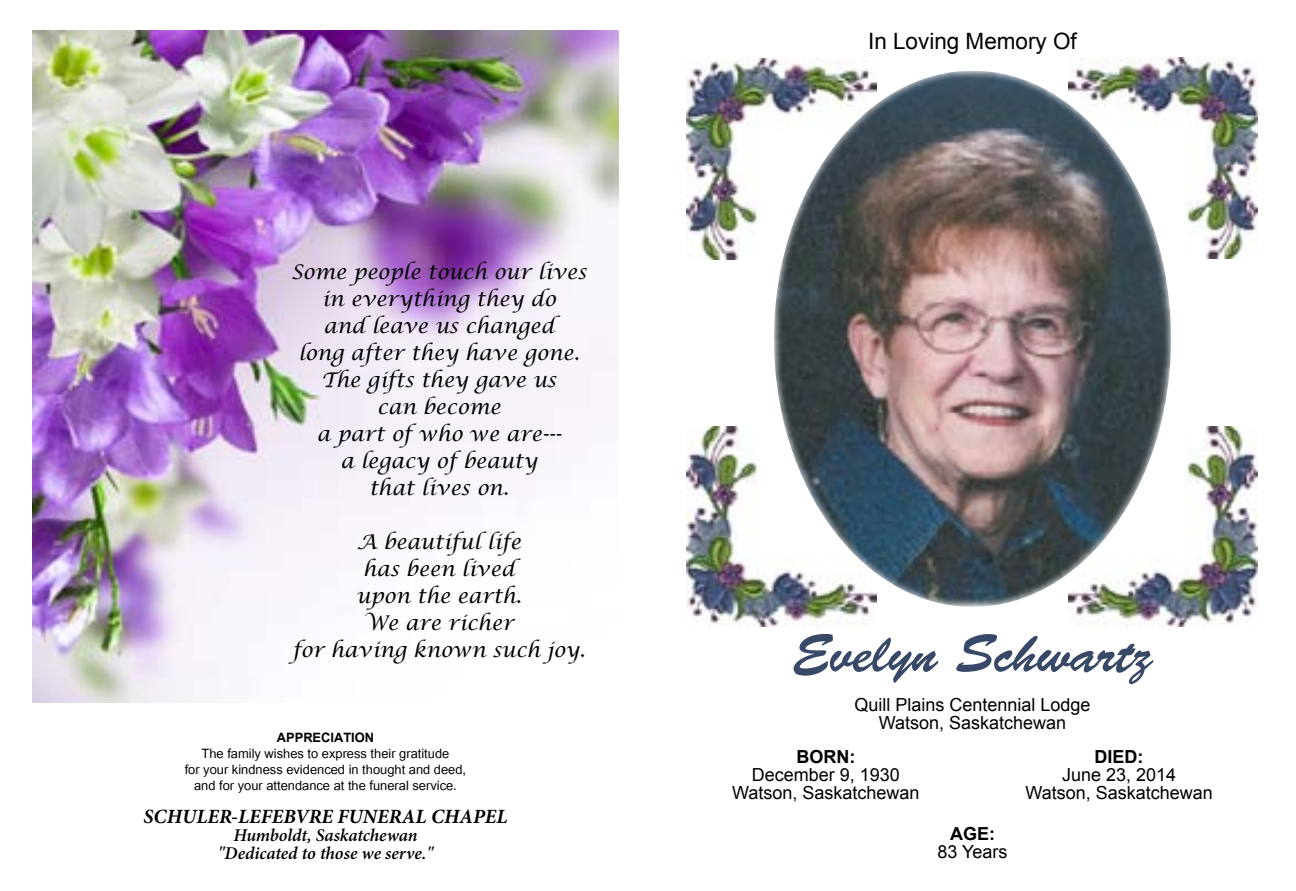
<style>
.page{position:relative;width:1296px;height:891px;background:#fff}
.page>*{position:absolute;margin:0;border:0;box-sizing:border-box;transform-origin:0 0}
.t1{font:54px "Brush Script Std";color:#384967}
.t2{font:22.5px "Arial";color:#000}
.t3{font:italic 20.25px/27px "Lucida Calligraphy";color:#000;text-align:center}
.t4{font:italic 700 20.25px "Minion Pro";color:#000}
.t5{font:18px/15.8px "Utsaah";color:#000;text-align:center}
.t6{font:18px/18px "Arial";color:#000;text-align:center}
.t7{font:italic 600 18px/18px "Minion Pro";letter-spacing:-.005em;color:#000;text-align:center}
.t8{font:700 18px "Arial";color:#000}
.t9{font:700 18px "Utsaah";color:#000}
</style>
<div class="page">
<img style="left:687px;top:426px;width:184px;height:201px">
<img style="left:1074px;top:426px;width:184px;height:201px">
<img style="left:687px;top:58px;width:182px;height:201px">
<img style="left:1076px;top:58px;width:182px;height:201px">
<img style="left:32px;top:30px;width:587px;height:672px">
<img style="left:774px;top:71px;width:397px;height:536px">
<p class="t3" style="left:291px;top:259px;width:297px">Some people touch our lives in everything they do<br>and leave us changed<br>long after they have gone.<br>The gifts they gave us<br>can become<br>a part of who we are---<br>a legacy of beauty<br>that lives on.</p>
<p class="t3" style="left:293px;top:529px;width:294px">A beautiful life<br>has been lived<br>upon the earth.<br>We are richer<br>for having known such joy.</p>
<p class="t2" style="left:868px;top:26px;width:210px">In Loving Memory Of</p>
<h1 class="t1" style="left:792px;top:623px;width:362px">Evelyn Schwartz</h1>
<p class="t6" style="left:854px;top:696px;width:238px">Quill Plains Centennial Lodge<br>Watson, Saskatchewan</p>
<p class="t9" style="left:277px;top:729px;width:99px">APPRECIATION</p>
<p class="t5" style="left:185px;top:747px;width:283px">The family wishes to express their gratitude<br>for your kindness evidenced in thought and deed, and for your attendance at the funeral service.</p>
<p class="t4" style="left:144px;top:802px;width:365px">SCHULER-LEFEBVRE FUNERAL CHAPEL</p>
<p class="t7" style="left:218px;top:826px;width:217px">Humboldt, Saskatchewan "Dedicated to those we serve."</p>
<p class="t8" style="left:950px;top:821px;width:46px">AGE:</p>
<p class="t8" style="left:796px;top:745px;width:60px">BORN:</p>
<p class="t6" style="left:732px;top:766px;width:189px">December 9, 1930<br>Watson, Saskatchewan</p>
<p class="t8" style="left:1095px;top:745px;width:50px">DIED:</p>
<p class="t6" style="left:1025px;top:766px;width:189px">June 23, 2014<br>Watson, Saskatchewan</p>
<p class="t6" style="left:937px;top:843px;width:72px">83 Years</p>
</div>
